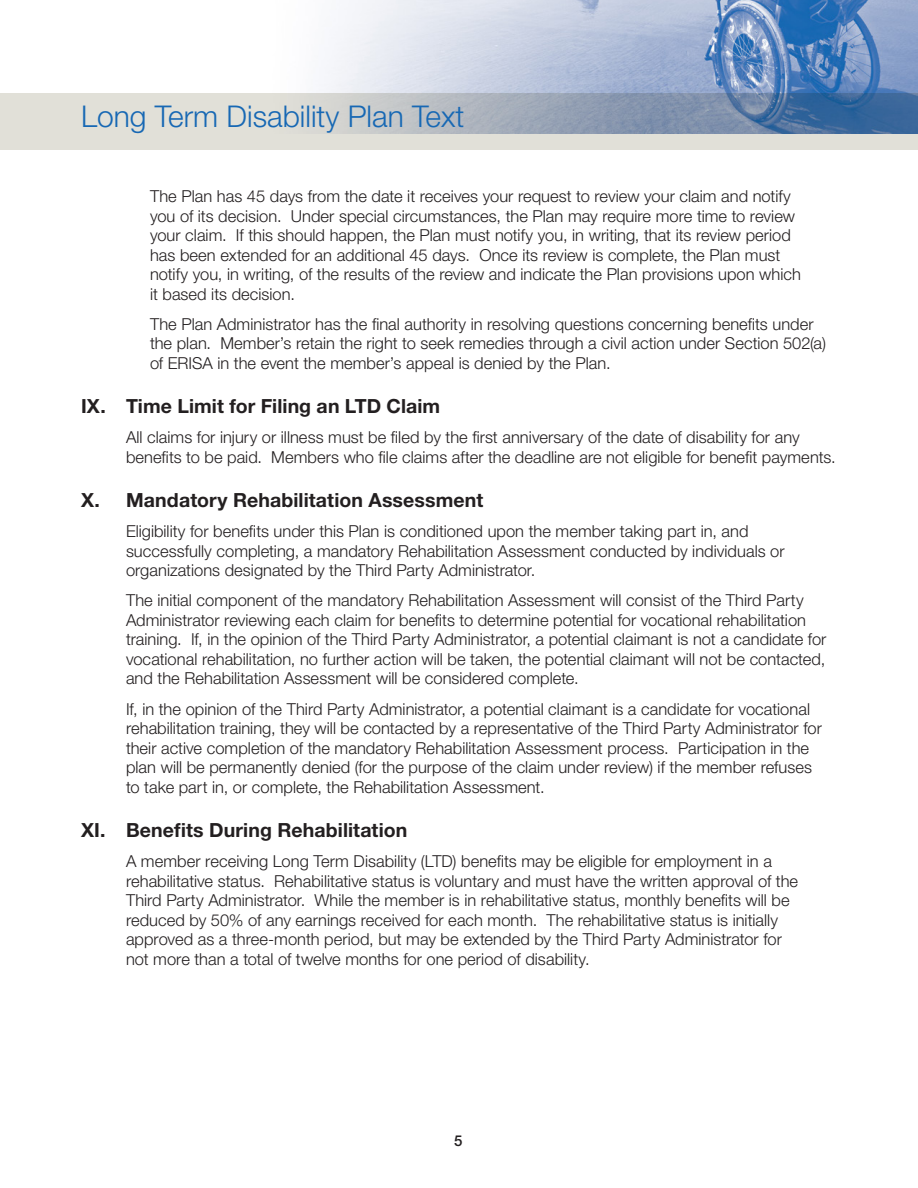
<style>
.page{position:relative;width:918px;height:1188px;background:#fff}
.page>*{position:absolute;margin:0;border:0;box-sizing:border-box;transform-origin:0 0}
.t1{font:300 30px "Helvetica Neue";color:#1768b4}
.HD_1{font:700 19.5px "Helvetica Neue";letter-spacing:.005em;color:#231f20}
.HD_1_Body{font:300 16.5px/19.5px "Helvetica Neue";color:#231f20}
.HD_1_Indent_1{font:300 16.5px/19.5px "Helvetica Neue";color:#231f20}
.t2{font:500 15px "Helvetica Neue";color:#231f20}
</style>
<div class="page">
<div style="left:0;top:93px;width:918px;height:57px;background:#e1e0d8"></div>
<img style="left:324px;top:0;width:594px;height:133px">
<h1 class="t1" style="left:81px;top:98px;width:385px">Long Term Disability Plan Text</h1>
<p class="HD_1_Indent_1" style="left:150px;top:186px;width:652px">The Plan has 45 days from the date it receives your request to review your claim and notify you of its decision. Under special circumstances, the Plan may require more time to review your claim. If this should happen, the Plan must notify you, in writing, that its review period has been extended for an additional 45 days. Once its review is complete, the Plan must notify you, in writing, of the results of the review and indicate the Plan provisions upon which it based its decision.</p>
<p class="HD_1_Indent_1" style="left:150px;top:314px;width:677px">The Plan Administrator has the final authority in resolving questions concerning benefits under the plan. Member’s retain the right to seek remedies through a civil action under Section 502(a) of ERISA in the event the member’s appeal is denied by the Plan.</p>
<p class="HD_1" style="left:81px;top:394px;width:361px">IX. Time Limit for Filing an LTD Claim</p>
<p class="HD_1_Body" style="left:126px;top:427px;width:711px">All claims for injury or illness must be filed by the first anniversary of the date of disability for any benefits to be paid. Members who file claims after the deadline are not eligible for benefit payments.</p>
<p class="HD_1" style="left:81px;top:488px;width:404px">X. Mandatory Rehabilitation Assessment</p>
<p class="HD_1_Body" style="left:126px;top:521px;width:660px">Eligibility for benefits under this Plan is conditioned upon the member taking part in, and successfully completing, a mandatory Rehabilitation Assessment conducted by individuals or organizations designated by the Third Party Administrator.</p>
<p class="HD_1_Body" style="left:126px;top:590px;width:702px">The initial component of the mandatory Rehabilitation Assessment will consist of the Third Party Administrator reviewing each claim for benefits to determine potential for vocational rehabilitation training. If, in the opinion of the Third Party Administrator, a potential claimant is not a candidate for vocational rehabilitation, no further action will be taken, the potential claimant will not be contacted, and the Rehabilitation Assessment will be considered complete.</p>
<p class="HD_1_Body" style="left:126px;top:699px;width:697px">If, in the opinion of the Third Party Administrator, a potential claimant is a candidate for vocational rehabilitation training, they will be contacted by a representative of the Third Party Administrator for their active completion of the mandatory Rehabilitation Assessment process. Participation in the plan will be permanently denied (for the purpose of the claim under review) if the member refuses to take part in, or complete, the Rehabilitation Assessment.</p>
<p class="HD_1" style="left:81px;top:818px;width:328px">XI. Benefits During Rehabilitation</p>
<p class="HD_1_Body" style="left:126px;top:851px;width:674px">A member receiving Long Term Disability (LTD) benefits may be eligible for employment in a rehabilitative status. Rehabilitative status is voluntary and must have the written approval of the Third Party Administrator. While the member is in rehabilitative status, monthly benefits will be reduced by 50% of any earnings received for each month. The rehabilitative status is initially approved as a three-month period, but may be extended by the Third Party Administrator for not more than a total of twelve months for one period of disability.</p>
<p class="t2" style="left:454px;top:1131px;width:10px">5</p>
</div>
